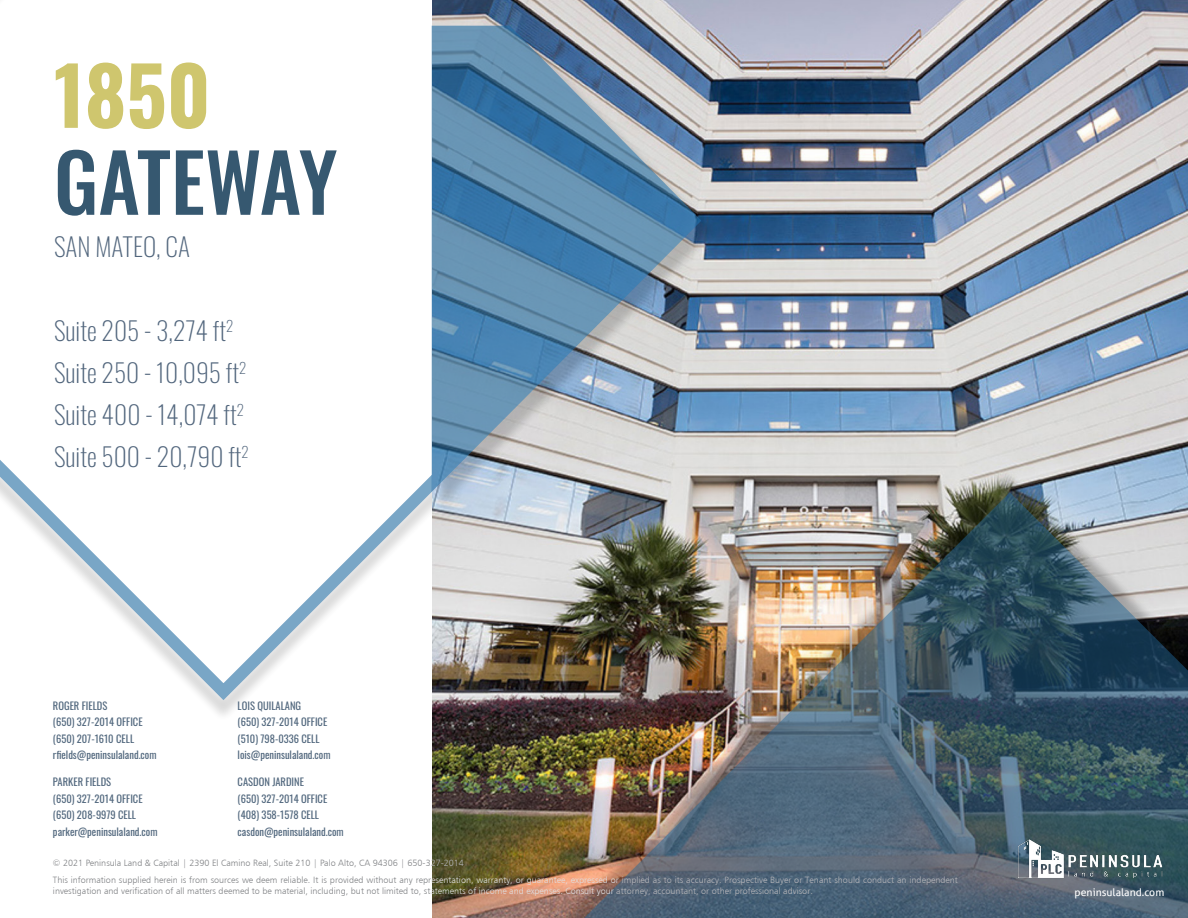
<style>
.page{position:relative;width:1188px;height:918px;background:#fff}
.page>*{position:absolute;margin:0;border:0;box-sizing:border-box;transform-origin:0 0}
.t1{font:500 79.5px "Oswald";letter-spacing:-.015em;color:#365870}
.t2{font:700 79.5px "Oswald";color:#cfc66e}
.t3{font:200 25.5px/42px "Oswald";color:#52667d}
.t4{font:10.5px/16.5px "Oswald";color:#52687e}
.t5{font:10.5px "Aller";color:#fff}
.t6{font:9px/10.8px "Humanist 777 BT Light B";color:#808285}
.s1{font-family:"Montserrat";color:#fff}
.s2{color:#b6b6ba}
.s3{color:#dedee0}
</style>
<div class="page">
<svg style="left:0;top:25px;width:432px;height:684px"></svg>
<img style="left:432px;top:0;width:756px;height:918px">
<div style="left:530px;top:470px;width:658px;height:448px;background:#000;opacity:.4"></div>
<img style="left:539px;top:492px;width:649px;height:426px">
<div style="left:434px;top:28px;width:285px;height:481px;background:#000;opacity:.3"></div>
<img style="left:429px;top:26px;width:272px;height:466px">
<img style="left:1012px;top:837px;width:154px;height:43px">
<h1 class="t2" style="left:54px;top:54px;width:158px">1850</h1>
<h1 class="t1" style="left:54px;top:141px;width:285px">GATEWAY</h1>
<h2 class="t3" style="left:54px;top:222px;width:137px">SAN MATEO, CA</h2>
<h2 class="t3" style="left:54px;top:306px;width:196px">Suite 205 - 3,274 ft<sup>2<br></sup>Suite 250 - 10,095 ft<sup>2<br></sup>Suite 400 - 14,074 ft<sup>2<br></sup>Suite 500 - 20,790 ft<sup>2</sup></h2>
<p class="t4" style="left:53px;top:696px;width:105px">ROGER FIELDS<br>(650) 327-2014 OFFICE (650) 207-1610 CELL rfields@peninsulaland.com</p>
<p class="t4" style="left:238px;top:696px;width:94px">LOIS QUILALANG<br>(650) 327-2014 OFFICE (510) 798-0336 CELL lois@peninsulaland.com</p>
<p class="t4" style="left:238px;top:773px;width:119px">CASDON JARDINE<br>(650) 327-2014 OFFICE<br>(408) 358-1578 CELL casdon@peninsulaland.com<span class="s1">m</span></p>
<p class="t4" style="left:53px;top:773px;width:106px">PARKER FIELDS<br>(650) 327-2014 OFFICE (650) 208-9979 CELL parker@peninsulaland.com</p>
<p class="t6" style="left:53px;top:858px;width:413px">© 2021 Peninsula Land &amp; Capital | 2390 El Camino Real, Suite 210 | Palo Alto, CA 94306 | 650-3<span class="s2">27-2014</span></p>
<p class="t6" style="left:53px;top:874px;width:907px">This information supplied herein is from sources we deem reliable. It is provided without any repr<span class="s3">esentation, warranty, or guarantee, expressed or</span> <span class="s2">implied as to its accuracy. Prospective Buyer or Tenant should conduct an independent </span>investigation and verification of all matters deemed to be material, including, but not limited to, st<span class="s3">atements of income and expenses. Consult your</span> <span class="s2">attorney, accountant, or other professional advisor.</span></p>
<p class="t5" style="left:1075px;top:886px;width:91px">peninsulaland.com</p>
</div>
